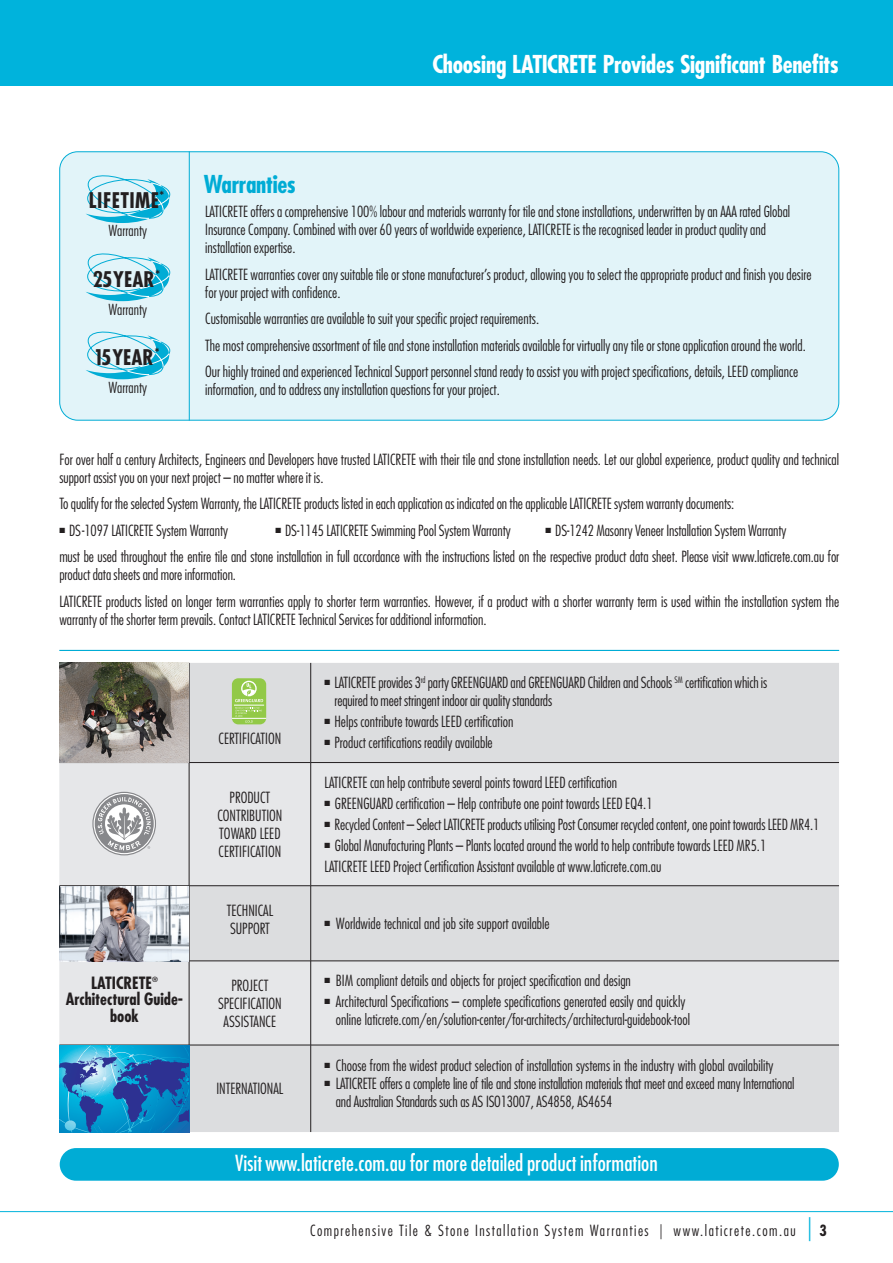
<style>
.page{position:relative;width:893px;height:1263px;background:#fff}
.page>*{position:absolute;margin:0;border:0;box-sizing:border-box;transform-origin:0 0}
.body_copy{font:700 condensed 24px "Futura";letter-spacing:-.015em;color:#fff}
.body_copy-2{font:700 condensed 24px "Futura";letter-spacing:-.02em;color:#00acd5}
.t1{font:condensed 21.6px "Futura";color:#fff}
.t2{font:700 condensed 21px "Futura";color:#231f20}
.t3{font:700 condensed 21px "Futura";letter-spacing:.02em;color:#231f20}
.t4{font:700 condensed 16.5px/16.5px "Futura";color:#231f20;text-align:center}
.t5{font:300 condensed 15px/18px "Futura";color:#231f20}
.t6{font:300 condensed 15px "Futura";letter-spacing:.1em;color:#231f20}
.t7{font:300 condensed 14.85px "Futura";color:#231f20}
.t8{font:700 condensed 7.05px "Futura";color:#231f20}
.s1{font-size:24px;color:#00b3dc}
.s2{font-weight:700}
</style>
<div class="page">
<hr style="left:0;top:1211px;width:893px;height:1px;background:#00b3dc">
<div style="left:0;top:0;width:893px;height:86px;background:#00b3dc"></div>
<div style="left:60px;top:152px;width:779px;height:268px;background:#e2f4f9;border-radius:18px"></div>
<div style="left:60px;top:1148px;width:779px;height:33px;background:#00acd5;border-radius:16px"></div>
<div style="left:190px;top:663px;width:649px;height:99px;background:#dcdddf"></div>
<svg style="left:59px;top:763px;width:780px;height:369px;background:#e1e2e4"></svg>
<hr style="left:189px;top:663px;width:1px;height:99px;background:#231f20">
<hr style="left:310px;top:663px;width:1px;height:99px;background:#231f20">
<hr style="left:189px;top:762px;width:122px;height:1px;background:#231f20">
<hr style="left:189px;top:763px;width:1px;height:123px;background:#231f20">
<hr style="left:311px;top:762px;width:528px;height:1px;background:#231f20">
<hr style="left:310px;top:763px;width:1px;height:123px;background:#231f20">
<hr style="left:189px;top:885px;width:122px;height:1px;background:#231f20">
<hr style="left:189px;top:886px;width:1px;height:75px;background:#231f20">
<hr style="left:311px;top:885px;width:528px;height:1px;background:#231f20">
<hr style="left:310px;top:886px;width:1px;height:75px;background:#231f20">
<hr style="left:189px;top:960px;width:122px;height:1px;background:#231f20">
<hr style="left:189px;top:961px;width:1px;height:84px;background:#231f20">
<hr style="left:311px;top:960px;width:528px;height:1px;background:#231f20">
<hr style="left:310px;top:961px;width:1px;height:84px;background:#231f20">
<hr style="left:59px;top:1045px;width:130px;height:1px;background:#231f20">
<hr style="left:189px;top:1045px;width:122px;height:1px;background:#231f20">
<hr style="left:189px;top:1045px;width:1px;height:87px;background:#231f20">
<hr style="left:311px;top:1045px;width:528px;height:1px;background:#231f20">
<hr style="left:310px;top:1045px;width:1px;height:87px;background:#231f20">
<svg style="left:59px;top:663px;width:130px;height:223px;background:#d9dadc"></svg>
<svg style="left:59px;top:1046px;width:4px;height:86px"></svg>
<svg style="left:63px;top:1045px;width:126px;height:87px;background:#2481bf"></svg>
<img style="left:59px;top:886px;width:130px;height:75px">
<hr style="left:59px;top:650px;width:780px;height:1px;background:#00acd5">
<hr style="left:189px;top:151px;width:1px;height:270px;background:#00acd5">
<img style="left:60px;top:663px;width:129px;height:100px">
<div style="left:232px;top:678px;width:34px;height:46px;background:#92c947;border-radius:6px"></div>
<hr style="left:232px;top:718px;width:34px;height:1px;background:#fff">
<hr style="left:234px;top:705px;width:30px;height:1px;background:#fff">
<svg style="left:235px;top:681px;width:28px;height:42px"></svg>
<svg style="left:86px;top:175px;width:84px;height:48px"></svg>
<svg style="left:86px;top:253px;width:84px;height:49px"></svg>
<svg style="left:86px;top:331px;width:84px;height:49px"></svg>
<p class="t3" style="left:89px;top:188px;width:77px">LIFETIME<sup>*</sup></p>
<p class="t7" style="left:109px;top:222px;width:40px">Warranty</p>
<p class="t2" style="left:93px;top:266px;width:69px">25 YEAR<sup>*</sup></p>
<p class="t7" style="left:109px;top:300px;width:40px">Warranty</p>
<p class="t2" style="left:94px;top:344px;width:67px">15 YEAR<sup>*</sup></p>
<p class="t7" style="left:109px;top:378px;width:40px">Warranty</p>
<p class="body_copy-2" style="left:204px;top:169px;width:94px">Warranties</p>
<p class="body_copy" style="left:432px;top:49px;width:408px">Choosing LATICRETE Provides Significant Benefits</p>
<p class="t5" style="left:205px;top:203px;width:587px">LATICRETE offers a comprehensive 100% labour and materials warranty for tile and stone installations, underwritten by an AAA rated Global<br>Insurance Company. Combined with over 60 years of worldwide experience, LATICRETE is the recognised leader in product quality and installation expertise.</p>
<p class="t5" style="left:205px;top:265px;width:608px">LATICRETE warranties cover any suitable tile or stone manufacturer’s product, allowing you to select the appropriate product and finish you desire for your project with confidence.</p>
<p class="t5" style="left:205px;top:310px;width:335px">Customisable warranties are available to suit your specific project requirements.</p>
<p class="t5" style="left:205px;top:336px;width:602px">The most comprehensive assortment of tile and stone installation materials available for virtually any tile or stone application around the world.</p>
<p class="t5" style="left:205px;top:363px;width:595px">Our highly trained and experienced Technical Support personnel stand ready to assist you with project specifications, details, LEED compliance information, and to address any installation questions for your project.</p>
<p class="t5" style="left:59px;top:450px;width:781px">For over half a century Architects, Engineers and Developers have trusted LATICRETE with their tile and stone installation needs. Let our global experience, product quality and technical support assist you on your next project – no matter where it is.</p>
<p class="t5" style="left:59px;top:495px;width:676px">To qualify for the selected System Warranty, the LATICRETE products listed in each application as indicated on the applicable LATICRETE system warranty documents:</p>
<p class="t5" style="left:59px;top:521px;width:170px">■ DS-1097 LATICRETE System Warranty</p>
<p class="t5" style="left:275px;top:521px;width:237px">■ DS-1145 LATICRETE Swimming Pool System Warranty</p>
<p class="t5" style="left:545px;top:521px;width:243px">■ DS-1242 Masonry Veneer Installation System Warranty</p>
<p class="t5" style="left:59px;top:548px;width:781px">must be used throughout the entire tile and stone installation in full accordance with the instructions listed on the respective product data sheet. Please visit www.laticrete.com.au for product data sheets and more information.</p>
<p class="t5" style="left:59px;top:592px;width:781px">LATICRETE products listed on longer term warranties apply to shorter term warranties. However, if a product with a shorter warranty term is used within the installation system the warranty of the shorter term prevails. Contact LATICRETE Technical Services for additional information.</p>
<p class="t4" style="left:91px;top:974px;width:62px">LATICRETE</p>
<p class="t8" style="left:152px;top:975px;width:7px">®</p>
<p class="t4" style="left:66px;top:991px;width:119px">Architectural Guide&shy;book</p>
<p class="t5" style="left:219px;top:729px;width:64px">CERTIFICATION</p>
<p class="t5" style="left:217px;top:788px;width:67px;text-align:center">PRODUCT<br>CONTRIBUTION</p>
<p class="t5" style="left:219px;top:824px;width:64px">TOWARD LEED<br>CERTIFICATION</p>
<p class="t5" style="left:227px;top:901px;width:48px">TECHNICAL<br>SUPPORT</p>
<p class="t5" style="left:334px;top:674px;width:434px;text-indent:-10px">■ LATICRETE provides 3<sup>rd</sup> party GREENGUARD and GREENGUARD Children and Schools <sup>SM</sup> certification which is required to meet stringent indoor air quality standards</p>
<p class="t5" style="left:325px;top:713px;width:190px">■ Helps contribute towards LEED certification</p>
<p class="t5" style="left:325px;top:734px;width:170px">■ Product certifications readily available</p>
<p class="t5" style="left:325px;top:773px;width:294px">LATICRETE can help contribute several points toward LEED certification</p>
<p class="t5" style="left:325px;top:794px;width:329px">■ GREENGUARD certification – Help contribute one point towards LEED EQ4.1</p>
<p class="t5" style="left:325px;top:815px;width:496px">■ Recycled Content – Select LATICRETE products utilising Post Consumer recycled content, one point towards LEED MR4.1</p>
<p class="t5" style="left:325px;top:836px;width:443px">■ Global Manufacturing Plants – Plants located around the world to help contribute towards LEED MR5.1</p>
<p class="t5" style="left:325px;top:857px;width:338px">LATICRETE LEED Project Certification Assistant available at www.laticrete.com.au</p>
<p class="t5" style="left:325px;top:914px;width:226px">■ Worldwide technical and job site support available</p>
<p class="t5" style="left:218px;top:976px;width:65px;text-align:center">PROJECT<br>SPECIFICATION<br>ASSISTANCE</p>
<p class="t5" style="left:325px;top:972px;width:308px">■ BIM compliant details and objects for project specification and design</p>
<p class="t5" style="left:336px;top:993px;width:356px;text-indent:-11px">■ Architectural Specifications – complete specifications generated easily and quickly online laticrete.com/en/solution-center/for-architects/architectural-guidebook-tool</p>
<p class="t5" style="left:216px;top:1080px;width:68px">INTERNATIONAL</p>
<p class="t5" style="left:325px;top:1056px;width:450px">■ Choose from the widest product selection of installation systems in the industry with global availability</p>
<p class="t5" style="left:336px;top:1074px;width:460px;text-indent:-11px">■ LATICRETE offers a complete line of tile and stone installation materials that meet and exceed many International and Australian Standards such as AS ISO13007, AS4858, AS4654</p>
<p class="t1" style="left:235px;top:1150px;width:424px">Visit www.laticrete.com.au for more detailed product information</p>
<p class="t6" style="left:310px;top:1221px;width:518px">Comprehensive Tile &amp; Stone Installation System Warranties | www.laticrete.com.au <span class="s1">|</span> <span class="s2">3</span></p>
</div>
